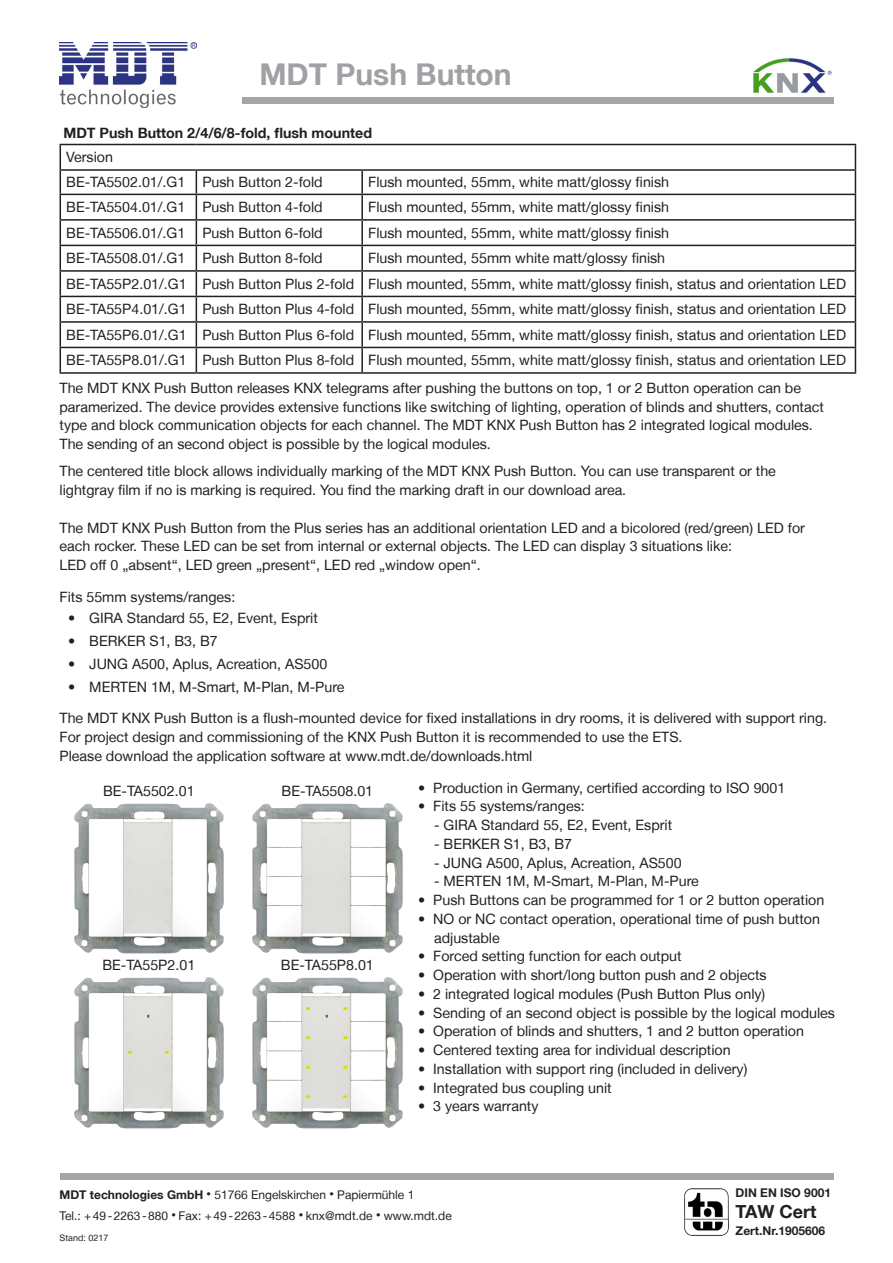
<style>
.page{position:relative;width:893px;height:1263px;background:#fff}
.page>*{position:absolute;margin:0;border:0;box-sizing:border-box;transform-origin:0 0}
.t1{font:700 30px "Helvetica Neue LT";color:#a0a1a5}
.t2{font:700 18px "Helvetica Neue LT";color:#231f20}
.td-data{font:14.25px/18.8px "Helvetica Neue LT";color:#231f20}
.t3{font:700 14.25px "Helvetica Neue LT";color:#231f20}
.t4{font:12px/21px "Helvetica Neue LT";color:#231f20}
.t5{font:700 12px "Helvetica Neue LT";color:#231f20}
.t6{font:9px "Helvetica Neue LT";color:#231f20}
.s1{font-weight:700}
.s2{font-size:9px}
</style>
<div class="page">
<svg style="left:61px;top:145px;width:794px;height:227px"></svg>
<hr style="left:60px;top:144px;width:136px;height:1px;background:#231f20">
<hr style="left:196px;top:144px;width:166px;height:1px;background:#231f20">
<hr style="left:362px;top:144px;width:494px;height:1px;background:#231f20">
<hr style="left:60px;top:169px;width:136px;height:2px;background:#231f20">
<hr style="left:196px;top:169px;width:166px;height:2px;background:#231f20">
<hr style="left:362px;top:169px;width:494px;height:2px;background:#231f20">
<hr style="left:361px;top:171px;width:2px;height:23px;background:#231f20">
<hr style="left:60px;top:194px;width:136px;height:1px;background:#231f20">
<hr style="left:196px;top:194px;width:166px;height:1px;background:#231f20">
<hr style="left:362px;top:194px;width:494px;height:1px;background:#231f20">
<hr style="left:361px;top:195px;width:2px;height:24px;background:#231f20">
<hr style="left:60px;top:219px;width:136px;height:2px;background:#231f20">
<hr style="left:196px;top:219px;width:166px;height:2px;background:#231f20">
<hr style="left:362px;top:219px;width:494px;height:2px;background:#231f20">
<hr style="left:361px;top:221px;width:2px;height:24px;background:#231f20">
<hr style="left:60px;top:245px;width:136px;height:1px;background:#231f20">
<hr style="left:196px;top:245px;width:166px;height:1px;background:#231f20">
<hr style="left:362px;top:245px;width:494px;height:1px;background:#231f20">
<hr style="left:361px;top:246px;width:2px;height:24px;background:#231f20">
<hr style="left:60px;top:270px;width:136px;height:2px;background:#231f20">
<hr style="left:196px;top:270px;width:166px;height:2px;background:#231f20">
<hr style="left:362px;top:270px;width:494px;height:2px;background:#231f20">
<hr style="left:361px;top:272px;width:2px;height:24px;background:#231f20">
<hr style="left:60px;top:296px;width:136px;height:1px;background:#231f20">
<hr style="left:196px;top:296px;width:166px;height:1px;background:#231f20">
<hr style="left:362px;top:296px;width:494px;height:1px;background:#231f20">
<hr style="left:361px;top:297px;width:2px;height:24px;background:#231f20">
<hr style="left:60px;top:321px;width:136px;height:2px;background:#231f20">
<hr style="left:196px;top:321px;width:166px;height:2px;background:#231f20">
<hr style="left:362px;top:321px;width:494px;height:2px;background:#231f20">
<hr style="left:361px;top:323px;width:2px;height:24px;background:#231f20">
<hr style="left:60px;top:347px;width:136px;height:1px;background:#231f20">
<svg style="left:60px;top:145px;width:1px;height:227px"></svg>
<hr style="left:196px;top:347px;width:166px;height:1px;background:#231f20">
<svg style="left:196px;top:171px;width:1px;height:201px"></svg>
<hr style="left:362px;top:347px;width:494px;height:1px;background:#231f20">
<hr style="left:361px;top:348px;width:2px;height:24px;background:#231f20">
<svg style="left:855px;top:145px;width:1px;height:227px"></svg>
<hr style="left:60px;top:372px;width:136px;height:2px;background:#231f20">
<hr style="left:196px;top:372px;width:166px;height:2px;background:#231f20">
<hr style="left:362px;top:372px;width:494px;height:2px;background:#231f20">
<img style="left:74px;top:803px;width:150px;height:151px">
<img style="left:252px;top:803px;width:151px;height:151px">
<img style="left:74px;top:977px;width:150px;height:152px">
<img style="left:252px;top:977px;width:151px;height:152px">
<div style="left:60px;top:1174px;width:773px;height:6px;background:#a4a5a9"></div>
<img style="left:685px;top:1188px;width:44px;height:48px">
<img style="left:60px;top:43px;width:137px;height:65px">
<div style="left:242px;top:98px;width:591px;height:6px;background:#a4a5a9"></div>
<img style="left:753px;top:57px;width:79px;height:36px">
<p class="t1" style="left:259px;top:56px;width:254px">MDT Push Button</p>
<p class="t3" style="left:63px;top:124px;width:310px">MDT Push Button 2/4/6/8-fold, flush mounted</p>
<p class="td-data" style="left:66px;top:148px;width:48px">Version</p>
<p class="td-data" style="left:66px;top:173px;width:121px">BE-TA5502.01/.G1</p>
<p class="td-data" style="left:202px;top:173px;width:122px">Push Button 2-fold</p>
<p class="td-data" style="left:368px;top:173px;width:302px">Flush mounted, 55mm, white matt/glossy finish</p>
<p class="td-data" style="left:66px;top:198px;width:121px">BE-TA5504.01/.G1</p>
<p class="td-data" style="left:202px;top:198px;width:122px">Push Button 4-fold</p>
<p class="td-data" style="left:368px;top:198px;width:302px">Flush mounted, 55mm, white matt/glossy finish</p>
<p class="td-data" style="left:66px;top:223px;width:121px">BE-TA5506.01/.G1</p>
<p class="td-data" style="left:202px;top:223px;width:122px">Push Button 6-fold</p>
<p class="td-data" style="left:368px;top:223px;width:302px">Flush mounted, 55mm, white matt/glossy finish</p>
<p class="td-data" style="left:66px;top:249px;width:121px">BE-TA5508.01/.G1</p>
<p class="td-data" style="left:202px;top:249px;width:122px">Push Button 8-fold</p>
<p class="td-data" style="left:368px;top:249px;width:298px">Flush mounted, 55mm white matt/glossy finish</p>
<p class="td-data" style="left:66px;top:274px;width:122px">BE-TA55P2.01/.G1</p>
<p class="td-data" style="left:202px;top:274px;width:153px">Push Button Plus 2-fold</p>
<p class="td-data" style="left:368px;top:274px;width:479px">Flush mounted, 55mm, white matt/glossy finish, status and orientation LED</p>
<p class="td-data" style="left:66px;top:300px;width:122px">BE-TA55P4.01/.G1</p>
<p class="td-data" style="left:202px;top:300px;width:153px">Push Button Plus 4-fold</p>
<p class="td-data" style="left:368px;top:300px;width:479px">Flush mounted, 55mm, white matt/glossy finish, status and orientation LED</p>
<p class="td-data" style="left:66px;top:325px;width:122px">BE-TA55P6.01/.G1</p>
<p class="td-data" style="left:202px;top:325px;width:153px">Push Button Plus 6-fold</p>
<p class="td-data" style="left:368px;top:325px;width:479px">Flush mounted, 55mm, white matt/glossy finish, status and orientation LED</p>
<p class="td-data" style="left:66px;top:351px;width:122px">BE-TA55P8.01/.G1</p>
<p class="td-data" style="left:202px;top:351px;width:153px">Push Button Plus 8-fold</p>
<p class="td-data" style="left:368px;top:351px;width:479px">Flush mounted, 55mm, white matt/glossy finish, status and orientation LED</p>
<p class="td-data" style="left:60px;top:378px;width:766px">The MDT KNX Push Button releases KNX telegrams after pushing the buttons on top, 1 or 2 Button operation can be paramerized. The device provides extensive functions like switching of lighting, operation of blinds and shutters, contact type and block communication objects for each channel. The MDT KNX Push Button has 2 integrated logical modules.<br>The sending of an second object is possible by the logical modules.</p>
<p class="td-data" style="left:60px;top:462px;width:718px">The centered title block allows individually marking of the MDT KNX Push Button. You can use transparent or the lightgray film if no is marking is required. You find the marking draft in our download area.</p>
<p class="td-data" style="left:60px;top:518px;width:747px">The MDT KNX Push Button from the Plus series has an additional orientation LED and a bicolored (red/green) LED for each rocker. These LED can be set from internal or external objects. The LED can display 3 situations like:<br>LED off 0 „absent“, LED green „present“, LED red „window open“.</p>
<p class="td-data" style="left:60px;top:587px;width:177px">Fits 55mm systems/ranges:</p>
<p class="td-data" style="left:68px;top:608px;width:251px">• GIRA Standard 55, E2, Event, Esprit</p>
<p class="td-data" style="left:68px;top:631px;width:151px">• BERKER S1, B3, B7</p>
<p class="td-data" style="left:68px;top:654px;width:261px">• JUNG A500, Aplus, Acreation, AS500</p>
<p class="td-data" style="left:68px;top:677px;width:278px">• MERTEN 1M, M-Smart, M-Plan, M-Pure</p>
<p class="td-data" style="left:60px;top:708px;width:769px">The MDT KNX Push Button is a flush-mounted device for fixed installations in dry rooms, it is delivered with support ring.<br>For project design and commissioning of the KNX Push Button it is recommended to use the ETS.<br>Please download the application software at www.mdt.de/downloads.html</p>
<p class="td-data" style="left:418px;top:778px;width:369px">• Production in Germany, certified according to ISO 9001</p>
<p class="td-data" style="left:418px;top:797px;width:168px">• Fits 55 systems/ranges:</p>
<p class="td-data" style="left:434px;top:815px;width:240px">- GIRA Standard 55, E2, Event, Esprit</p>
<p class="td-data" style="left:434px;top:834px;width:140px">- BERKER S1, B3, B7</p>
<p class="td-data" style="left:434px;top:853px;width:249px">- JUNG A500, Aplus, Acreation, AS500</p>
<p class="td-data" style="left:434px;top:872px;width:266px">- MERTEN 1M, M-Smart, M-Plan, M-Pure</p>
<p class="td-data" style="left:418px;top:890px;width:407px">• Push Buttons can be programmed for 1 or 2 button operation</p>
<p class="td-data" style="left:434px;top:909px;width:387px;text-indent:-16px">• NO or NC contact operation, operational time of push button adjustable</p>
<p class="td-data" style="left:418px;top:947px;width:265px">• Forced setting function for each output</p>
<p class="td-data" style="left:418px;top:965px;width:350px">• Operation with short/long button push and 2 objects</p>
<p class="td-data" style="left:418px;top:984px;width:349px">• 2 integrated logical modules (Push Button Plus only)</p>
<p class="td-data" style="left:418px;top:1003px;width:418px">• Sending of an second object is possible by the logical modules</p>
<p class="td-data" style="left:418px;top:1022px;width:387px">• Operation of blinds and shutters, 1 and 2 button operation</p>
<p class="td-data" style="left:418px;top:1040px;width:314px">• Centered texting area for individual description</p>
<p class="td-data" style="left:418px;top:1059px;width:331px">• Installation with support ring (included in delivery)</p>
<p class="td-data" style="left:418px;top:1078px;width:195px">• Integrated bus coupling unit</p>
<p class="td-data" style="left:418px;top:1097px;width:122px">• 3 years warranty</p>
<p class="td-data" style="left:103px;top:781px;width:93px">BE-TA5502.01</p>
<p class="td-data" style="left:282px;top:781px;width:93px">BE-TA5508.01</p>
<p class="td-data" style="left:102px;top:956px;width:94px">BE-TA55P2.01</p>
<p class="td-data" style="left:281px;top:956px;width:94px">BE-TA55P8.01</p>
<p class="t4" style="left:60px;top:1183px;width:394px"><span class="s1">MDT technologies GmbH</span> <span class="s2">•</span> 51766 Engelskirchen <span class="s2">•</span> Papiermühle 1<br>Tel.: +49-2263-880 <span class="s2">•</span> Fax: +49-2263-4588 <span class="s2">•</span> knx@mdt.de <span class="s2">•</span> www.mdt.de</p>
<p class="t6" style="left:60px;top:1232px;width:50px">Stand: 0217</p>
<p class="t5" style="left:736px;top:1185px;width:97px">DIN EN ISO 9001</p>
<p class="t2" style="left:736px;top:1200px;width:82px">TAW Cert</p>
<p class="t5" style="left:736px;top:1223px;width:91px">Zert.Nr.1905606</p>
</div>
